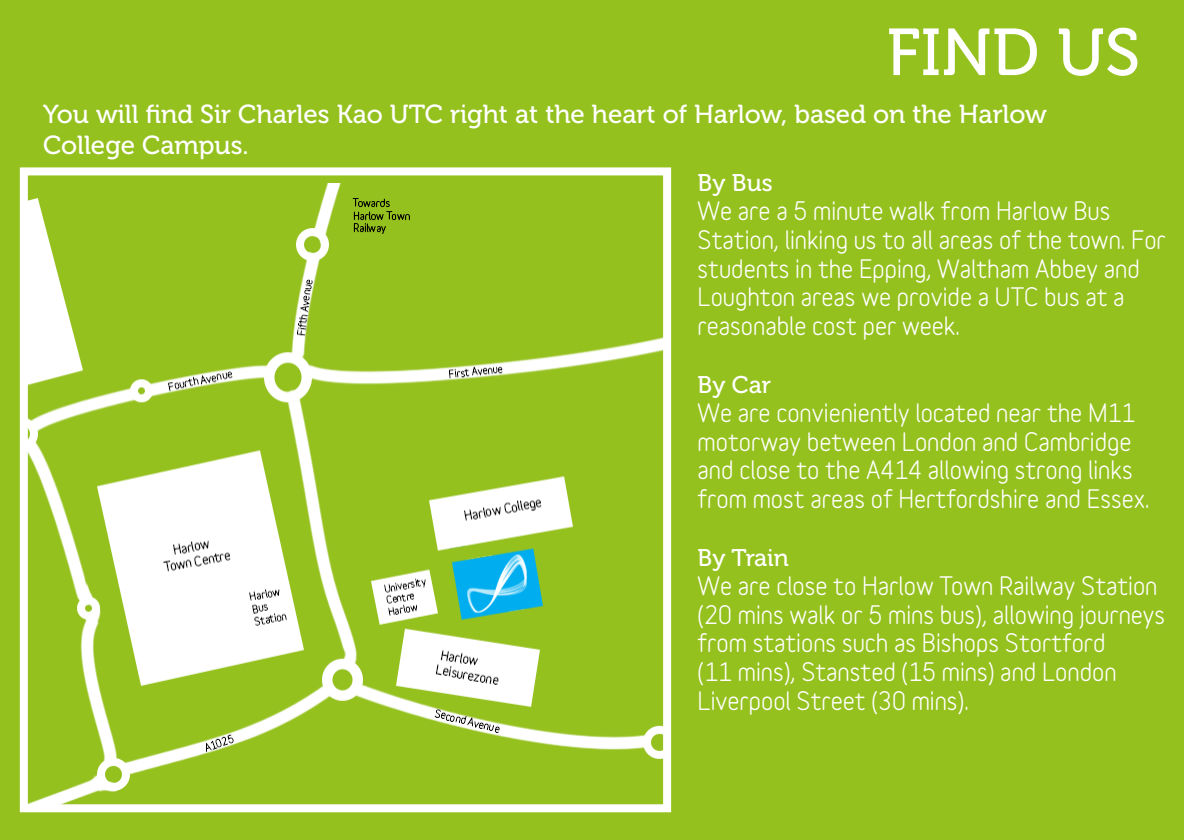
<style>
.page{position:relative;width:1191px;height:840px;background:#fff}
.page>*{position:absolute;margin:0;border:0;box-sizing:border-box;transform-origin:0 0}
.t1{font:66px "Museo 500";color:#fff}
.t2{font:26px/31.2px "Museo 500";color:#fff}
.t3{font:700 24px/28.8px "Variable";color:#fff}
.t4{font:24px "Museo 500";color:#fff}
</style>
<div class="page">
<div style="left:0;top:0;width:1183px;height:839px;background:#95c11f"></div>
<img style="left:29px;top:184px;width:633px;height:618px">
<div style="left:20px;top:167px;width:651px;height:644px;border:8px solid #fff"></div>
<h1 class="t1" style="left:886px;top:16px;width:255px">FIND US</h1>
<p class="t2" style="left:43px;top:99px;width:1005px">You will find Sir Charles Kao UTC right at the heart of Harlow, based on the Harlow<br>College Campus.</p>
<p class="t4" style="left:697px;top:170px;width:76px">By Bus</p>
<p class="t3" style="left:697px;top:196px;width:470px">We are a 5 minute walk from Harlow Bus Station, linking us to all areas of the town. For students in the Epping, Waltham Abbey and Loughton areas we provide a UTC bus at a reasonable cost per week.</p>
<p class="t4" style="left:697px;top:371px;width:75px">By Car</p>
<p class="t3" style="left:697px;top:398px;width:453px">We are convieniently located near the M11 motorway between London and Cambridge and close to the A414 allowing strong links from most areas of Hertfordshire and Essex.</p>
<p class="t4" style="left:697px;top:544px;width:93px">By Train</p>
<p class="t3" style="left:697px;top:570px;width:469px">We are close to Harlow Town Railway Station (20 mins walk or 5 mins bus), allowing journeys from stations such as Bishops Stortford<br>(11 mins), Stansted (15 mins) and London Liverpool Street (30 mins).</p>
</div>
